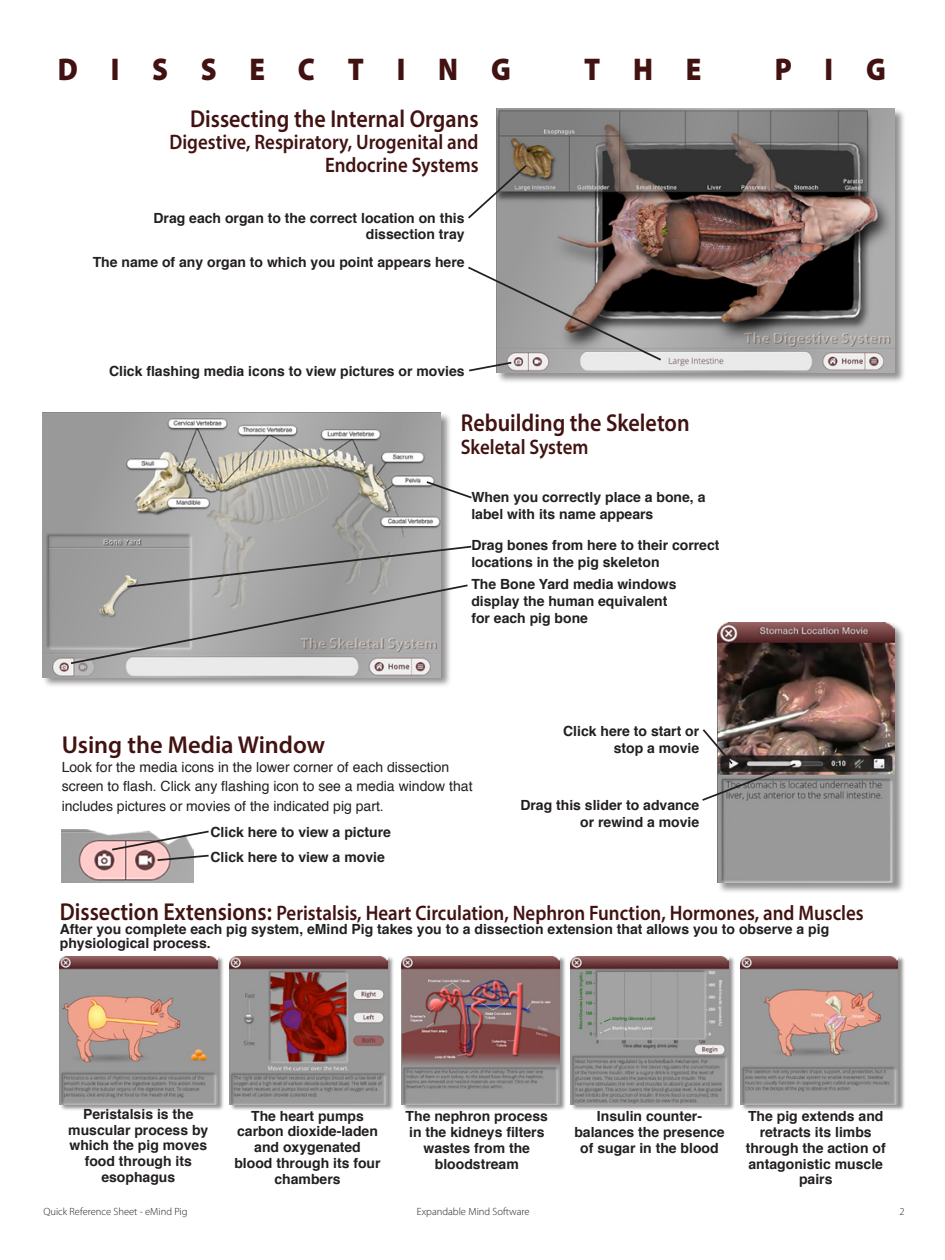
<style>
.page{position:relative;width:945px;height:1260px;background:#fff}
.page>*{position:absolute;margin:0;border:0;box-sizing:border-box;transform-origin:0 0}
.t1{font:900 31.5px "Myriad Pro";letter-spacing:1.155em;color:#411211;scale:.9 1}
.t2{font:600 24.5px "Myriad Pro";color:#411211;scale:.9 1}
.t3{font:600 24.5px "Myriad Pro";color:#411211}
.t4{font:600 21px/22.8px "Myriad Pro";color:#411211;text-align:right;scale:.9 1}
.t5{font:700 14px/15.8px "Helvetica";color:#231f20}
.t6{font:14px/19.2px "Helvetica";color:#231f20}
.t7{font:300 10.5px "Myriad Pro";color:#231f20}
.s1{color:#fff}
.s2{font-size:24.5px}
</style>
<div class="page">
<div style="left:717px;top:621px;width:189px;height:273px;background:#231f20;opacity:.5"></div>
<img style="left:718px;top:622px;width:176px;height:261px">
<img style="left:62px;top:830px;width:132px;height:53px">
<img style="left:702px;top:727px;width:96px;height:75px">
<svg style="left:110px;top:830px;width:99px;height:32px"></svg>
<div style="left:496px;top:108px;width:409px;height:276px;background:#231f20;opacity:.5"></div>
<img style="left:496px;top:108px;width:398px;height:265px">
<svg style="left:468px;top:163px;width:61px;height:57px"></svg>
<svg style="left:468px;top:265px;width:195px;height:108px"></svg>
<div style="left:42px;top:412px;width:410px;height:276px;background:#231f20;opacity:.5"></div>
<img style="left:43px;top:413px;width:398px;height:264px">
<svg style="left:425px;top:480px;width:47px;height:20px"></svg>
<svg style="left:69px;top:545px;width:403px;height:120px;background:#aaa9a9"></svg>
<div style="left:230px;top:956px;width:164px;height:155px;background:#231f20;opacity:.5"></div>
<img style="left:230px;top:956px;width:157px;height:148px">
<div style="left:401px;top:956px;width:165px;height:155px;background:#231f20;opacity:.5"></div>
<img style="left:402px;top:956px;width:157px;height:148px">
<div style="left:60px;top:956px;width:164px;height:155px;background:#231f20;opacity:.5"></div>
<img style="left:60px;top:956px;width:157px;height:148px">
<div style="left:571px;top:956px;width:164px;height:155px;background:#231f20;opacity:.5"></div>
<img style="left:571px;top:956px;width:157px;height:148px">
<div style="left:740px;top:956px;width:165px;height:155px;background:#231f20;opacity:.5"></div>
<img style="left:741px;top:956px;width:157px;height:148px">
<h1 class="t1" style="left:58px;top:48px;width:921px">DISSECTING<span class="s1">.</span>THE<span class="s1">.</span>PIG</h1>
<h2 class="t2" style="left:190px;top:103px;width:322px">Dissecting the Internal Organs</h2>
<h3 class="t4" style="left:170px;top:130px;width:345px">Digestive, Respiratory, Urogenital and<br>Endocrine Systems</h3>
<p class="t5" style="left:153px;top:209px;width:313px;line-height:16.8px;text-align:right">Drag each organ to the correct location on this dissection tray</p>
<p class="t5" style="left:93px;top:255px;width:373px">The name of any organ to which you point appears here</p>
<p class="t5" style="left:109px;top:363px;width:357px">Click flashing media icons to view pictures or movies</p>
<h2 class="t2" style="left:461px;top:407px;width:256px">Rebuilding the Skeleton</h2>
<h3 class="t4" style="left:461px;top:435px;width:143px">Skeletal System</h3>
<p class="t5" style="left:471px;top:489px;width:236px;line-height:16.8px">When you correctly place a bone, a label with its name appears</p>
<p class="t5" style="left:471px;top:537px;width:250px;line-height:16.8px">Drag bones from here to their correct locations in the pig skeleton</p>
<p class="t5" style="left:471px;top:576px;width:207px;line-height:16.8px">The Bone Yard media windows display the human equivalent for each pig bone</p>
<h2 class="t3" style="left:62px;top:729px;width:265px">Using the Media Window</h2>
<p class="t6" style="left:62px;top:758px;width:412px">Look for the media icons in the lower corner of each dissection screen to flash. Click any flashing icon to see a media window that includes pictures or movies of the indicated pig part.</p>
<p class="t5" style="left:210px;top:819px;width:182px;line-height:25.4px">Click here to view a picture<br>Click here to view a movie</p>
<p class="t5" style="left:563px;top:723px;width:138px;line-height:16.8px;text-align:right">Click here to start or stop a movie</p>
<p class="t5" style="left:520px;top:797px;width:180px;line-height:16.8px;text-align:right">Drag this slider to advance or rewind a movie</p>
<h3 class="t4" style="left:60px;top:901px;width:895px"><span class="s2">Dissection Extensions:</span> Peristalsis, Heart Circulation, Nephron Function, Hormones, and Muscles</h3>
<p class="t5" style="left:60px;top:923px;width:771px;line-height:14px">After you complete each pig system, eMind Pig takes you to a dissection extension that allows you to observe a pig physiological process.</p>
<p class="t5" style="left:68px;top:1106px;width:142px;text-align:center">Peristalsis is the muscular process by which the pig moves food through its esophagus</p>
<p class="t5" style="left:234px;top:1108px;width:148px;text-align:center">The heart pumps carbon dioxide-laden and oxygenated blood through its four chambers</p>
<p class="t5" style="left:406px;top:1109px;width:144px;text-align:center">The nephron process in the kidneys filters wastes from the bloodstream</p>
<p class="t5" style="left:746px;top:1109px;width:141px;text-align:center">The pig extends and retracts its limbs through the action of antagonistic muscle pairs</p>
<p class="t5" style="left:574px;top:1109px;width:152px;text-align:center">Insulin counter&shy;balances the presence of sugar in the blood</p>
<p class="t7" style="left:43px;top:1205px;width:146px">Quick Reference Sheet - eMind Pig</p>
<p class="t7" style="left:417px;top:1205px;width:114px">Expandable Mind Software</p>
<p class="t7" style="left:899px;top:1205px;width:7px">2</p>
</div>
